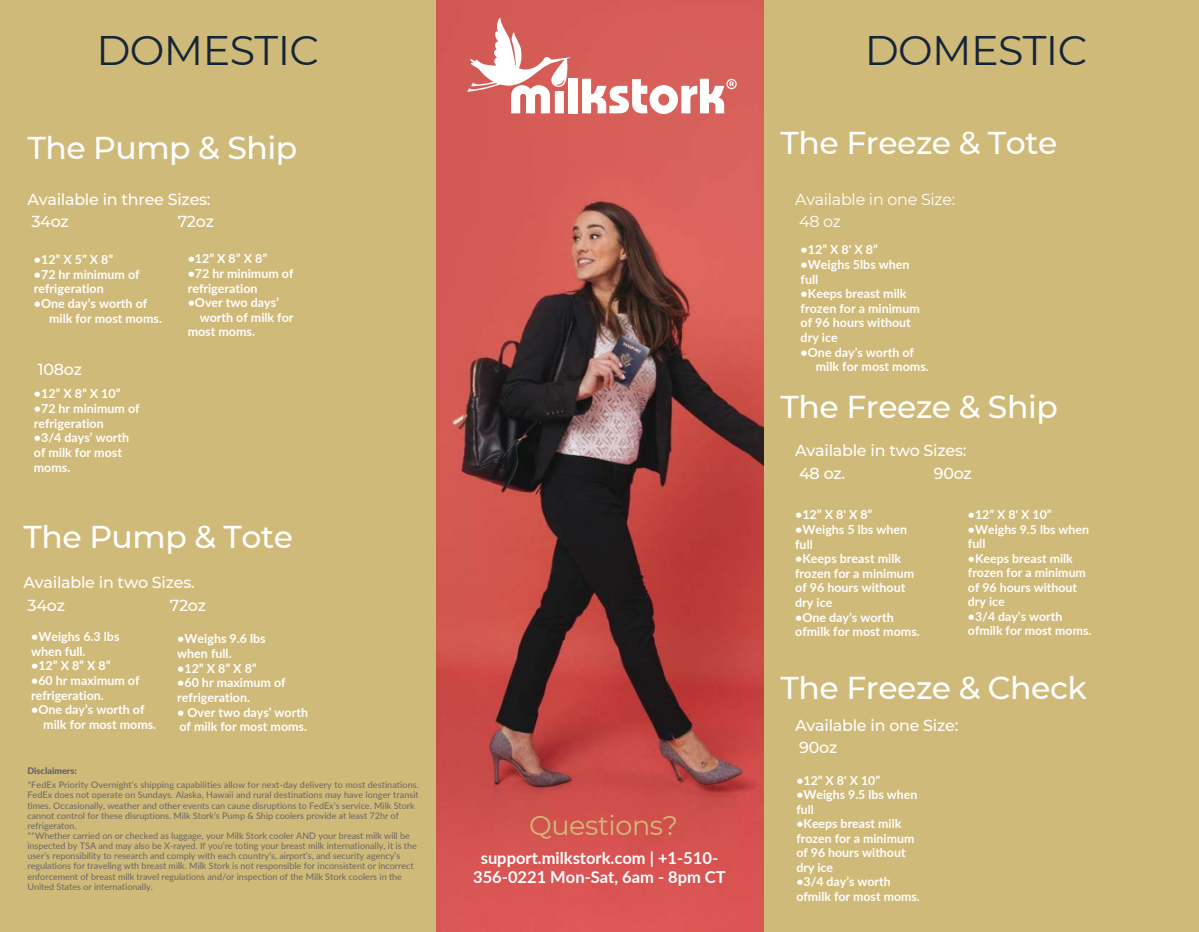
<style>
.page{position:relative;width:1199px;height:932px;background:#fff}
.page>*{position:absolute;margin:0;border:0;box-sizing:border-box;transform-origin:0 0}
.t1{font:41.25px "Montserrat";letter-spacing:-.015em;color:#172538}
.t2{font:500 31.5px "Montserrat";letter-spacing:-.015em;color:#fff}
.t3{font:27px "Montserrat";letter-spacing:-.015em;color:#d0ba79}
.t4{font:700 16.5px/19.2px "Lato";color:#fff;text-align:center}
.t5{font:500 15.9px/22.5px "Montserrat";letter-spacing:-.015em;color:#fff}
.t6{font:15.9px/22.5px "Montserrat";letter-spacing:-.015em;color:#fff}
.t7{font:700 12.45px/14.7px "Lato";color:#fff}
.t8{font:700 12.3px/14.5px "Lato";color:#fff}
.t9{font:9px "Lato";color:#676767}
.t10{font:900 9px "Lato";color:#676767}
</style>
<div class="page">
<div style="left:0;top:0;width:1198px;height:931px;background:#d0ba79"></div>
<img style="left:436px;top:0;width:327px;height:931px">
<svg style="left:467px;top:18px;width:104px;height:95px"></svg>
<div style="left:554px;top:91px;width:10px;height:22px;background:#fff"></div>
<div style="left:568px;top:79px;width:9px;height:34px;background:#fff"></div>
<svg style="left:582px;top:79px;width:154px;height:35px"></svg>
<h2 class="t1" style="left:96px;top:25px;width:224px">DOMESTIC</h2>
<p class="t2" style="left:27px;top:128px;width:271px">The Pump &amp; Ship</p>
<p class="t5" style="left:27px;top:188px;width:184px">Available in three Sizes:<br>34oz</p>
<p class="t5" style="left:178px;top:210px;width:38px">72oz</p>
<p class="t7" style="left:34px;top:252px;width:81px">•12” X 5” X 8”</p>
<p class="t7" style="left:34px;top:266px;width:107px">•72 hr minimum of refrigeration</p>
<p class="t7" style="left:49px;top:296px;width:114px;text-indent:-15px">•One day’s worth of milk for most moms.</p>
<h2 class="t5" style="left:38px;top:357px;width:46px">108oz</h2>
<h4 class="t7" style="left:34px;top:386px;width:88px">•12” X 8” X 10”</h4>
<h4 class="t7" style="left:34px;top:401px;width:107px">•72 hr minimum of refrigeration</h4>
<h4 class="t7" style="left:34px;top:430px;width:97px">•3/4 days’ worth of milk for most moms.</h4>
<p class="t7" style="left:188px;top:251px;width:81px">•12” X 8” X 8”</p>
<p class="t7" style="left:188px;top:266px;width:107px">•72 hr minimum of refrigeration</p>
<p class="t7" style="left:200px;top:295px;width:95px;text-indent:-12px">•Over two days’ worth of milk for</p>
<p class="t7" style="left:188px;top:324px;width:69px">most moms.</p>
<p class="t2" style="left:23px;top:517px;width:271px">The Pump &amp; Tote</p>
<p class="t5" style="left:23px;top:571px;width:173px">Available in two Sizes.<br>34oz</p>
<p class="t5" style="left:170px;top:593px;width:38px">72oz</p>
<p class="t7" style="left:31px;top:629px;width:90px">•Weighs 6.3 lbs when full.</p>
<p class="t7" style="left:31px;top:658px;width:81px">•12” X 8” X 8”</p>
<p class="t7" style="left:31px;top:672px;width:110px">•60 hr maximum of refrigeration.</p>
<p class="t7" style="left:43px;top:702px;width:114px;text-indent:-12px">•One day’s worth of milk for most moms.</p>
<p class="t7" style="left:177px;top:631px;width:90px">•Weighs 9.6 lbs when full.</p>
<p class="t7" style="left:177px;top:660px;width:81px">•12” X 8” X 8”</p>
<p class="t7" style="left:177px;top:675px;width:110px">•60 hr maximum of refrigeration.</p>
<p class="t7" style="left:177px;top:704px;width:132px">• Over two days’ worth of milk for most moms.</p>
<h4 class="t10" style="left:27px;top:764px;width:51px">Disclaimers:</h4>
<h6 class="t9" style="left:27px;top:779px;width:393px">*FedEx Priority Overnight’s shipping capabilities allow for next-day delivery to most destinations.</h6>
<h6 class="t9" style="left:27px;top:789px;width:393px">FedEx does not operate on Sundays. Alaska, Hawaii and rural destinations may have longer transit</h6>
<h4 class="t9" style="left:27px;top:799px;width:389px">times. Occasionally, weather and other events can cause disruptions to FedEx’s service. Milk Stork</h4>
<h6 class="t9" style="left:27px;top:809px;width:373px">cannot control for these disruptions. Milk Stork’s Pump &amp; Ship coolers provide at least 72hr of</h6>
<h2 class="t9" style="left:27px;top:820px;width:51px">refrigeraton.</h2>
<h4 class="t9" style="left:27px;top:830px;width:384px">**Whether carried on or checked as luggage, your Milk Stork cooler AND your breast milk will be</h4>
<h6 class="t9" style="left:27px;top:840px;width:391px">inspected by TSA and may also be X-rayed. If you’re toting your breast milk internationally, it is the</h6>
<h6 class="t9" style="left:27px;top:850px;width:374px">user’s reponsibility to research and comply with each country’s, airport’s, and security agency’s</h6>
<p class="t9" style="left:27px;top:860px;width:388px">regulations for traveling wth breast milk. Milk Stork is not responsible for inconsistent or incorrect</p>
<p class="t9" style="left:27px;top:870px;width:376px">enforcement of breast milk travel regulations and/or inspection of the Milk Stork coolers in the</p>
<p class="t9" style="left:27px;top:880px;width:127px">United States or internationally.</p>
<p class="t3" style="left:529px;top:808px;width:150px">Questions?</p>
<p class="t4" style="left:473px;top:848px;width:254px">support.milkstork.com | +1-510-<br>356-0221 Mon-Sat, 6am - 8pm CT</p>
<p class="t1" style="left:864px;top:25px;width:224px">DOMESTIC</p>
<h3 class="t2" style="left:780px;top:124px;width:278px">The Freeze &amp; Tote</h3>
<h1 class="t6" style="left:795px;top:188px;width:161px">Available in one Size:<br>48 oz</h1>
<h2 class="t7" style="left:800px;top:242px;width:79px">•12” X 8' X 8”</h2>
<h2 class="t7" style="left:800px;top:257px;width:110px">•Weighs 5lbs when full</h2>
<h2 class="t7" style="left:800px;top:286px;width:121px">•Keeps breast milk frozen for a minimum of 96 hours without dry ice</h2>
<h2 class="t7" style="left:815px;top:344px;width:114px;text-indent:-15px">•One day’s worth of milk for most moms.</h2>
<h4 class="t2" style="left:780px;top:387px;width:279px">The Freeze &amp; Ship</h4>
<h2 class="t5" style="left:795px;top:439px;width:173px">Available in two Sizes:<br>48 oz.</h2>
<h2 class="t5" style="left:933px;top:462px;width:40px">90oz</h2>
<h4 class="t7" style="left:795px;top:507px;width:79px">•12” X 8' X 8”</h4>
<h4 class="t7" style="left:795px;top:522px;width:113px">•Weighs 5 lbs when full</h4>
<h4 class="t7" style="left:795px;top:551px;width:121px">•Keeps breast milk frozen for a minimum of 96 hours without dry ice</h4>
<h4 class="t7" style="left:795px;top:609px;width:126px">•One day’s worth ofmilk for most moms.</h4>
<h6 class="t8" style="left:967px;top:507px;width:85px">•12” X 8' X 10”</h6>
<h6 class="t8" style="left:967px;top:521px;width:122px">•Weighs 9.5 lbs when full</h6>
<h6 class="t8" style="left:967px;top:550px;width:119px">•Keeps breast milk frozen for a minimum of 96 hours without dry ice</h6>
<h6 class="t8" style="left:967px;top:608px;width:125px">•3/4 day’s worth ofmilk for most moms.</h6>
<h5 class="t2" style="left:780px;top:668px;width:308px">The Freeze &amp; Check</h5>
<h6 class="t5" style="left:795px;top:714px;width:165px">Available in one Size:<br>90oz</h6>
<h6 class="t8" style="left:796px;top:772px;width:85px">•12” X 8' X 10”</h6>
<h6 class="t8" style="left:796px;top:787px;width:122px">•Weighs 9.5 lbs when full</h6>
<h6 class="t8" style="left:796px;top:816px;width:119px">•Keeps breast milk frozen for a minimum of 96 hours without dry ice</h6>
<h6 class="t8" style="left:796px;top:874px;width:125px">•3/4 day’s worth ofmilk for most moms.</h6>
</div>
